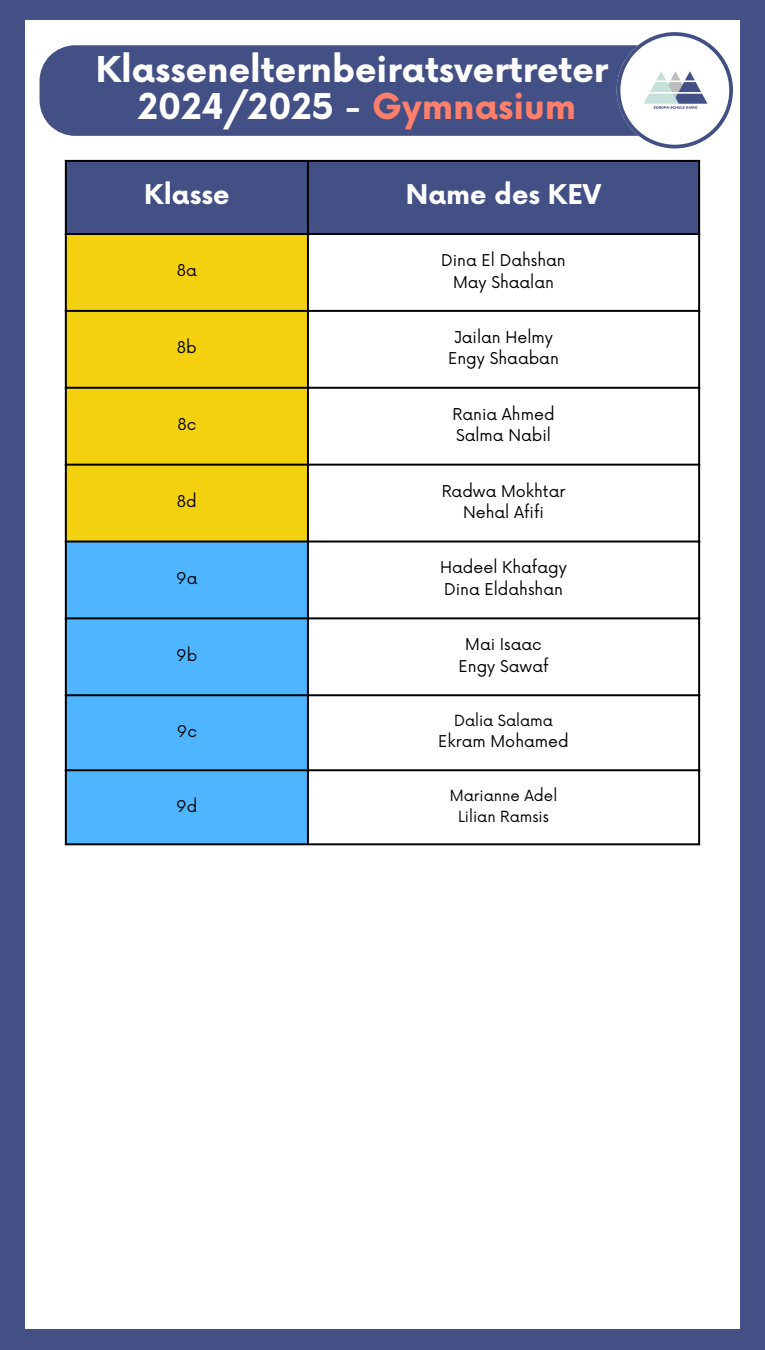
<style>
.page{position:relative;width:765px;height:1350px;background:#425086}
.page>*{position:absolute;margin:0;border:0;box-sizing:border-box;transform-origin:0 0}
.t1{font:700 34.75px/37.5px "Now";color:#fff;text-align:center}
.t2{font:700 26.5px "Now";color:#fff}
.t3{font:15.88px "Now";color:#000}
.t4{font:15px "Now";color:#000}
.s1{color:#ff7f6b}
</style>
<div class="page">
<div style="left:25px;top:21px;width:715px;height:1308px;background:#fff"></div>
<div style="left:67px;top:162px;width:631px;height:71px;background:#425086"></div>
<div style="left:67px;top:235px;width:240px;height:306px;background:#f4d10f"></div>
<div style="left:67px;top:543px;width:240px;height:300px;background:#4fb5ff"></div>
<hr style="left:65px;top:162px;width:2px;height:681px;background:#000">
<hr style="left:307px;top:162px;width:2px;height:681px;background:#000">
<hr style="left:698px;top:162px;width:2px;height:681px;background:#000">
<hr style="left:65px;top:160px;width:635px;height:2px;background:#000">
<hr style="left:65px;top:233px;width:635px;height:2px;background:#000">
<hr style="left:65px;top:310px;width:635px;height:2px;background:#000">
<hr style="left:65px;top:387px;width:635px;height:2px;background:#000">
<hr style="left:65px;top:464px;width:635px;height:2px;background:#000">
<hr style="left:65px;top:541px;width:635px;height:2px;background:#000">
<hr style="left:65px;top:617px;width:635px;height:2px;background:#000">
<hr style="left:65px;top:694px;width:635px;height:2px;background:#000">
<hr style="left:65px;top:769px;width:635px;height:2px;background:#000">
<hr style="left:65px;top:843px;width:635px;height:2px;background:#000">
<div style="left:40px;top:45px;width:577px;height:91px;background:#425086"></div>
<svg style="left:617px;top:32px;width:116px;height:116px"></svg>
<img style="left:638px;top:54px;width:74px;height:74px">
<p class="t1" style="left:96px;top:52px;width:514px">Klassenelternbeiratsvertreter<br>2024/2025 - <span class="s1">Gymnasium</span></p>
<p class="t2" style="left:144px;top:180px;width:87px">Klasse</p>
<p class="t2" style="left:406px;top:180px;width:197px">Name des KEV</p>
<p class="t3" style="left:177px;top:262px;width:21px">8a</p>
<p class="t3" style="left:441px;top:251px;width:126px">Dina El Dahshan</p>
<p class="t3" style="left:453px;top:273px;width:102px">May Shaalan</p>
<p class="t3" style="left:177px;top:339px;width:21px">8b</p>
<p class="t3" style="left:454px;top:328px;width:101px">Jailan Helmy</p>
<p class="t3" style="left:448px;top:350px;width:112px">Engy Shaaban</p>
<p class="t3" style="left:177px;top:415px;width:20px">8c</p>
<p class="t3" style="left:177px;top:492px;width:21px">8d</p>
<p class="t3" style="left:176px;top:569px;width:23px">9a</p>
<p class="t3" style="left:176px;top:646px;width:23px">9b</p>
<p class="t3" style="left:177px;top:722px;width:21px">9c</p>
<p class="t3" style="left:176px;top:797px;width:23px">9d</p>
<p class="t3" style="left:452px;top:405px;width:104px">Rania Ahmed</p>
<p class="t3" style="left:456px;top:427px;width:96px">Salma Nabil</p>
<p class="t3" style="left:442px;top:482px;width:125px">Radwa Mokhtar</p>
<p class="t3" style="left:463px;top:504px;width:82px">Nehal Afifi</p>
<p class="t3" style="left:440px;top:559px;width:128px">Hadeel Khafagy</p>
<p class="t3" style="left:444px;top:580px;width:120px">Dina Eldahshan</p>
<p class="t3" style="left:465px;top:636px;width:78px">Mai Isaac</p>
<p class="t3" style="left:459px;top:657px;width:91px">Engy Sawaf</p>
<p class="t4" style="left:454px;top:713px;width:100px">Dalia Salama</p>
<p class="t3" style="left:438px;top:732px;width:132px">Ekram Mohamed</p>
<p class="t4" style="left:450px;top:787px;width:109px">Marianne Adel</p>
<p class="t4" style="left:458px;top:808px;width:92px">Lilian Ramsis</p>
</div>
